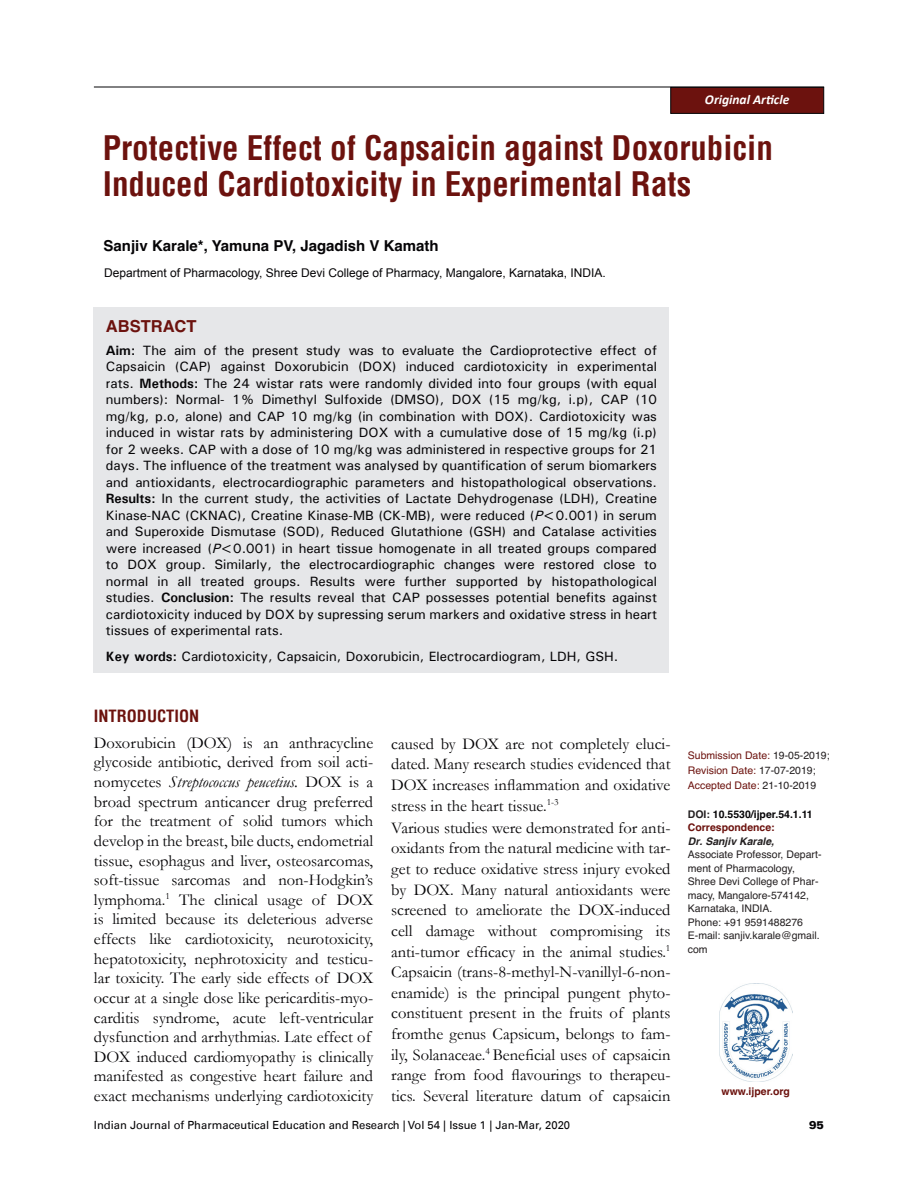
<style>
.page{position:relative;width:918px;height:1188px;background:#fff}
.page>*{position:absolute;margin:0;border:0;box-sizing:border-box;transform-origin:0 0}
.AT{font:700 condensed 33px/36px "Helvetica";color:#6c120e}
.Body_Text{font:16.5px/19.6px "Garamond";color:#050406;text-align:justify}
.t1{font:700 condensed 16.5px "Helvetica";color:#6c120e}
.Abstr_Head{font:700 16.5px "Helvetica";color:#6c120e}
.Author_name{font:700 15px "Helvetica";color:#050406}
.Abstract_text{font:500 13.5px/16.5px "Univers";color:#050406;text-align:justify}
.Abstract_keywords{font:500 13.5px "Univers";color:#050406}
.t2{font:italic 700 13.5px "Calibri";color:#fff}
.Author_Dept{font:12px "Arial";color:#050406}
.t3{font:11.25px "Univers LT";color:#050406}
.t4{font:900 11.25px "Univers LT";color:#050406}
.Corr_author{font:10.5px/13.5px "Helvetica";color:#231f20}
.Corr_addr{font:10.5px "Helvetica";color:#6c120e}
.Corr_author-2{font:700 10.5px "Helvetica";color:#6c120e}
.Corr_author-3{font:700 10.5px "Helvetica";color:#050406}
.Corr_author-4{font:italic 700 10.5px "Helvetica";color:#231f20}
.s1{font-weight:700}
.s2{font-style:italic}
.s3{color:#231f20}
</style>
<div class="page">
<hr style="left:94px;top:87px;width:730px;height:1px;background:#050406">
<div style="left:670px;top:87px;width:154px;height:27px;background:#6c120e;border:1px solid #050406"></div>
<img style="left:720px;top:984px;width:73px;height:98px">
<div style="left:94px;top:307px;width:575px;height:366px;background:#e6e7e9"></div>
<p class="t2" style="left:705px;top:91px;width:86px">Original Article</p>
<p class="AT" style="left:103px;top:130px;width:672px">Protective Effect of Capsaicin against Doxorubicin<br>Induced Cardiotoxicity in Experimental Rats</p>
<p class="Author_name" style="left:104px;top:232px;width:337px">Sanjiv Karale*, Yamuna PV, Jagadish V Kamath</p>
<p class="Author_Dept" style="left:104px;top:265px;width:503px">Department of Pharmacology, Shree Devi College of Pharmacy, Mangalore, Karnataka, INDIA.</p>
<p class="Abstr_Head" style="left:106px;top:311px;width:92px">ABSTRACT</p>
<p class="Abstract_text" style="left:106px;top:341px;width:553px"><span class="s1">Aim:</span> The aim of the present study was to evaluate the Cardioprotective effect of Capsaicin (CAP) against Doxorubicin (DOX) induced cardiotoxicity in experimental rats. <span class="s1">Methods:</span> The 24 wistar rats were randomly divided into four groups (with equal numbers): Normal- 1% Dimethyl Sulfoxide (DMSO), DOX (15 mg/kg, i.p), CAP (10 mg/kg, p.o, alone) and CAP 10 mg/kg (in combination with DOX). Cardiotoxicity was induced in wistar rats by administering DOX with a cumulative dose of 15 mg/kg (i.p) for 2 weeks. CAP with a dose of 10 mg/kg was administered in respective groups for 21 days. The influence of the treatment was analysed by quantification of serum biomarkers and antioxidants, electrocardiographic parameters and histopathological observations.<br><span class="s1">Results:</span> In the current study, the activities of Lactate Dehydrogenase (LDH), Creatine Kinase-NAC (CKNAC), Creatine Kinase-MB (CK-MB), were reduced (<span class="s2">P</span>&lt;0.001) in serum and Superoxide Dismutase (SOD), Reduced Glutathione (GSH) and Catalase activities were increased (<span class="s2">P</span>&lt;0.001) in heart tissue homogenate in all treated groups compared to DOX group. Similarly, the electrocardiographic changes were restored close to normal in all treated groups. Results were further supported by histopathological studies. <span class="s1">Conclusion:</span> The results reveal that CAP possesses potential benefits against cardiotoxicity induced by DOX by supressing serum markers and oxidative stress in heart tissues of experimental rats.</p>
<p class="Abstract_keywords" style="left:106px;top:647px;width:514px"><span class="s1">Key words:</span> Cardiotoxicity, Capsaicin, Doxorubicin, Electrocardiogram, LDH, GSH.</p>
<h1 class="t1" style="left:94px;top:705px;width:107px">INTRODUCTION</h1>
<p class="Body_Text" style="left:94px;top:732px;width:281px;text-align:left">Doxorubicin (DOX) is an anthracycline glycoside antibiotic, derived from soil acti&shy;nomycetes <span class="s2">Streptococcus peucetius.</span> DOX is a broad spectrum anticancer drug preferred for the treatment of solid tumors which develop in the breast, bile ducts, endometrial tissue, esophagus and liver, osteosarcomas, soft-tissue sarcomas and non-Hodgkin’s lymphoma.<sup>1</sup> The clinical usage of DOX is limited because its deleterious adverse effects like cardiotoxicity, neurotoxicity, hepatotoxicity, nephrotoxicity and testicu&shy;lar toxicity. The early side effects of DOX occur at a single dose like pericarditis-myo&shy;carditis syndrome, acute left-ventricular dysfunction and arrhythmias. Late effect of DOX induced cardiomyopathy is clinically manifested as congestive heart failure and exact mechanisms underlying cardiotoxicity</p>
<p class="Body_Text" style="left:391px;top:733px;width:281px;line-height:20.7px">caused by DOX are not completely eluci&shy;dated. Many research studies evidenced that DOX increases inflammation and oxidative stress in the heart tissue.<sup>1-3</sup></p>
<p class="Body_Text" style="left:391px;top:817px;width:281px;line-height:20.7px">Various studies were demonstrated for anti&shy;oxidants from the natural medicine with tar&shy;get to reduce oxidative stress injury evoked by DOX. Many natural antioxidants were screened to ameliorate the DOX-induced cell damage without compromising its anti-tumor efficacy in the animal studies.<sup>1<br></sup>Capsaicin (trans-8-methyl-N-vanillyl-6-non&shy;enamide) is the principal pungent phyto&shy;constituent present in the fruits of plants fromthe genus Capsicum, belongs to fam&shy;ily, Solanaceae.<sup>4</sup> Beneficial uses of capsaicin range from food flavourings to therapeu&shy;tics. Several literature datum of capsaicin</p>
<p class="Corr_addr" style="left:688px;top:747px;width:143px">Submission Date: <span class="s3">19-05-2019;</span></p>
<p class="Corr_addr" style="left:688px;top:762px;width:129px">Revision Date: <span class="s3">17-07-2019;</span></p>
<p class="Corr_addr" style="left:688px;top:777px;width:130px">Accepted Date: <span class="s3">21-10-2019</span></p>
<p class="Corr_author-3" style="left:688px;top:805px;width:126px"><span class="s3">DOI:</span> 10.5530/ijper.54.1.11</p>
<p class="Corr_author-2" style="left:688px;top:818px;width:88px">Correspondence:</p>
<p class="Corr_author-4" style="left:688px;top:835px;width:88px">Dr. Sanjiv Karale,</p>
<p class="Corr_author" style="left:688px;top:847px;width:135px">Associate Professor, Depart&shy;ment of Pharmacology,<br>Shree Devi College of Phar&shy;macy, Mangalore-574142,<br>Karnataka, INDIA.</p>
<p class="Corr_author" style="left:688px;top:915px;width:117px">Phone: +91 9591488276</p>
<p class="Corr_author" style="left:688px;top:928px;width:133px">E-mail: sanjiv.karale@gmail. com</p>
<p class="Corr_author-2" style="left:722px;top:1082px;width:70px">www.ijper.org</p>
<p class="t3" style="left:94px;top:1118px;width:478px">Indian Journal of Pharmaceutical Education and Research | Vol 54 | Issue 1 | Jan-Mar, 2020</p>
<p class="t4" style="left:809px;top:1118px;width:17px">95</p>
</div>
